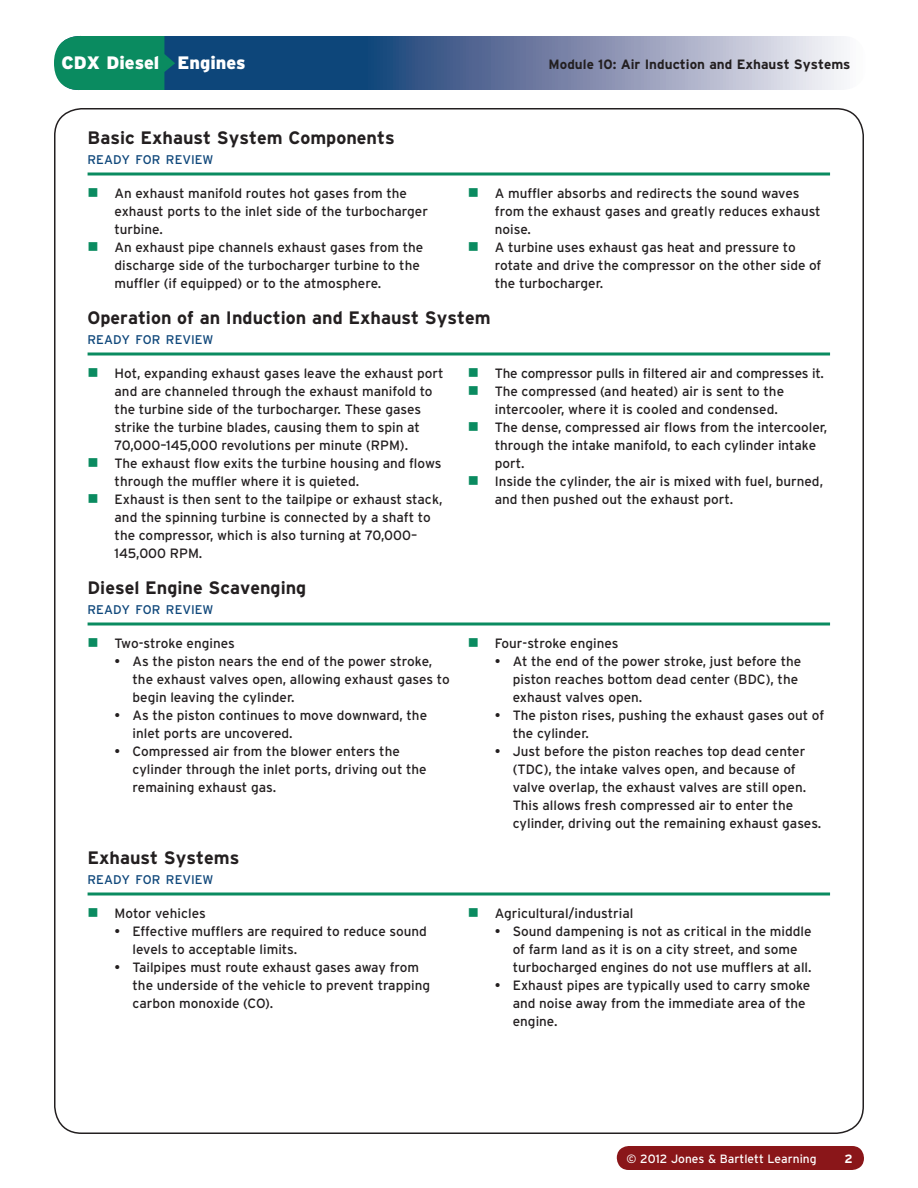
<style>
.page{position:relative;width:918px;height:1188px;background:#fff}
.page>*{position:absolute;margin:0;border:0;box-sizing:border-box;transform-origin:0 0}
.t1{font:700 18px "Interstate";color:#231f20}
.t2{font:900 18px "Interstate";color:#fff}
.t3{font:13.5px/18px "Interstate";color:#231f20}
.t4{font:700 13.5px "Interstate";color:#231f20}
.t5{font:12.6px "Interstate";color:#0d467a}
.t6{font:12px "Interstate";color:#fff}
.t7{font:700 12px "Interstate";color:#fff}
</style>
<div class="page">
<div style="left:617px;top:1146px;width:247px;height:24px;background:#8a1619;border-radius:12px"></div>
<svg style="left:56px;top:36px;width:810px;height:54px;background:#6982a6"></svg>
<svg style="left:54px;top:35px;width:121px;height:55px;background:#178c6a"></svg>
<svg style="left:88px;top:172px;width:742px;height:4px;background:#47a787"></svg>
<svg style="left:88px;top:352px;width:742px;height:4px;background:#47a787"></svg>
<svg style="left:88px;top:622px;width:742px;height:4px;background:#47a787"></svg>
<svg style="left:88px;top:892px;width:742px;height:4px;background:#47a787"></svg>
<h1 class="t2" style="left:62px;top:53px;width:186px">CDX Diesel Engines</h1>
<p class="t4" style="left:549px;top:57px;width:303px">Module 10: Air Induction and Exhaust Systems</p>
<h1 class="t1" style="left:88px;top:127px;width:309px">Basic Exhaust System Components</h1>
<p class="t5" style="left:88px;top:151px;width:127px">READY FOR REVIEW</p>
<p class="t3" style="left:115px;top:184px;width:315px">An exhaust manifold routes hot gases from the exhaust ports to the inlet side of the turbocharger turbine.<br>An exhaust pipe channels exhaust gases from the discharge side of the turbocharger turbine to the muffler (if equipped) or to the atmosphere.</p>
<p class="t3" style="left:495px;top:184px;width:328px">A muffler absorbs and redirects the sound waves from the exhaust gases and greatly reduces exhaust noise.<br>A turbine uses exhaust gas heat and pressure to rotate and drive the compressor on the other side of the turbocharger.</p>
<h1 class="t1" style="left:88px;top:307px;width:405px">Operation of an Induction and Exhaust System</h1>
<p class="t5" style="left:88px;top:331px;width:127px">READY FOR REVIEW</p>
<p class="t3" style="left:115px;top:364px;width:331px">Hot, expanding exhaust gases leave the exhaust port and are channeled through the exhaust manifold to the turbine side of the turbocharger. These gases strike the turbine blades, causing them to spin at 70,000–145,000 revolutions per minute (RPM</p>
<p class="t3" style="left:495px;top:364px;width:334px">The compressor pulls in filtered air and compresses it.<br>The compressed (and heated) air is sent to the intercooler, where it is cooled and condensed.<br>The dense, compressed air flows from the intercooler, through the intake manifold, to each cylinder intake port.<br>I nside the cylinder, the air is mixed with fuel, burned, and then pushed out the exhaust port.</p>
<p class="t3" style="left:115px;top:436px;width:330px;text-indent:285px">).<br>The exhaust flow exits the turbine housing and flows through the muffler where it is quieted.<br>Exhaust is then sent to the tailpipe or exhaust stack, and the spinning turbine is connected by a shaft to the compressor, which is also turning at 70,000– 145,000 RPM</p>
<p class="t3" style="left:199px;top:544px;width:5px">.</p>
<h1 class="t1" style="left:88px;top:577px;width:220px">Diesel Engine Scavenging</h1>
<p class="t5" style="left:88px;top:601px;width:127px">READY FOR REVIEW</p>
<p class="t3" style="left:115px;top:634px;width:122px">Two-stroke engines</p>
<p class="t3" style="left:133px;top:652px;width:319px;text-indent:-18px">• As the piston nears the end of the power stroke, the exhaust valves open, allowing exhaust gases to begin leaving the cylinder.</p>
<p class="t3" style="left:133px;top:706px;width:296px;text-indent:-18px">• As the piston continues to move downward, the inlet ports are uncovered.</p>
<p class="t3" style="left:133px;top:742px;width:296px;text-indent:-18px">• Compressed air from the blower enters the cylinder through the inlet ports, driving out the remaining exhaust gas.</p>
<h1 class="t1" style="left:88px;top:847px;width:153px">Exhaust Systems</h1>
<p class="t5" style="left:88px;top:871px;width:127px">READY FOR REVIEW</p>
<p class="t3" style="left:115px;top:904px;width:93px">Motor vehicles</p>
<p class="t3" style="left:133px;top:922px;width:296px;text-indent:-18px">• Effective mufflers are required to reduce sound levels to acceptable limits.</p>
<p class="t3" style="left:133px;top:958px;width:299px;text-indent:-18px">• Tailpipes must route exhaust gases away from the underside of the vehicle to prevent trapping carbon monoxide (CO).</p>
<p class="t3" style="left:495px;top:634px;width:125px">Four-stroke engines</p>
<p class="t3" style="left:513px;top:652px;width:290px;text-indent:-18px">• At the end of the power stroke, just before the piston reaches bottom dead center (BDC), the exhaust valves open.</p>
<p class="t3" style="left:513px;top:706px;width:313px;text-indent:-18px">• The piston rises, pushing the exhaust gases out of the cylinder.</p>
<p class="t3" style="left:513px;top:742px;width:310px;text-indent:-18px">• Just before the piston reaches top dead center (TDC), the intake valves open, and because of valve overlap, the exhaust valves are still open.<br>This allows fresh compressed air to enter the cylinder, driving out the remaining exhaust gases.</p>
<p class="t3" style="left:495px;top:904px;width:140px">Agricultural/industrial</p>
<p class="t3" style="left:513px;top:922px;width:300px;text-indent:-18px">• Sound dampening is not as critical in the middle of farm land as it is on a city street, and some turbocharged engines do not use mufflers at all.</p>
<p class="t3" style="left:513px;top:976px;width:299px;text-indent:-18px">• Exhaust pipes are typically used to carry smoke and noise away from the immediate area of the engine.</p>
<p class="t6" style="left:627px;top:1151px;width:191px">© 2012 Jones &amp; Bartlett Learning</p>
<p class="t7" style="left:844px;top:1151px;width:10px">2</p>
</div>
